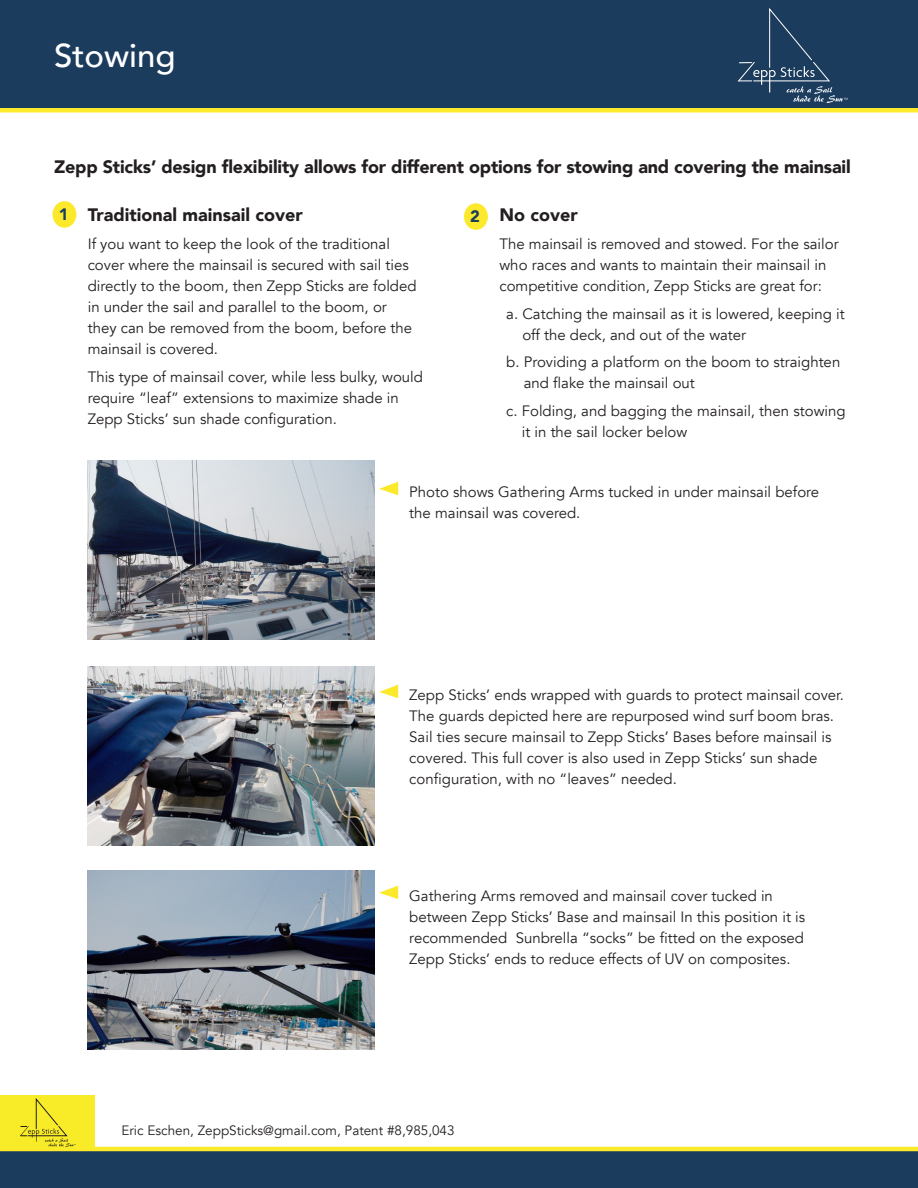
<style>
.page{position:relative;width:918px;height:1188px;background:#fff}
.page>*{position:absolute;margin:0;border:0;box-sizing:border-box;transform-origin:0 0}
.t1{font:500 33px "Avenir";color:#fff}
.t2{font:900 18px "Avenir";letter-spacing:-.01em;color:#231f20}
.t3{font:900 16.5px "Avenir";color:#1b3c5d}
.t4{font:15px/21px "Avenir";color:#231f20}
.t5{font:13.5px "Avenir";color:#231f20}
</style>
<div class="page">
<div style="left:0;top:1148px;width:918px;height:40px;background:#1b3c5d"></div>
<hr style="left:0;top:1147px;width:918px;height:4px;background:#fde92b">
<div style="left:0;top:1096px;width:94px;height:53px;background:#f8eb28"></div>
<svg style="left:20px;top:1098px;width:53px;height:49px"></svg>
<div style="left:0;top:0;width:918px;height:108px;background:#1b3c5d"></div>
<svg style="left:738px;top:8px;width:110px;height:95px"></svg>
<hr style="left:0;top:108px;width:918px;height:4px;background:#fde92b">
<img style="left:88px;top:460px;width:286px;height:179px">
<img style="left:88px;top:666px;width:286px;height:180px">
<img style="left:88px;top:871px;width:286px;height:179px">
<div style="left:53px;top:201px;width:23px;height:27px;background:#fde92b;border-radius:50%"></div>
<div style="left:464px;top:203px;width:24px;height:27px;background:#fde92b;border-radius:50%"></div>
<svg style="left:379px;top:482px;width:19px;height:13px"></svg>
<svg style="left:379px;top:685px;width:19px;height:13px"></svg>
<svg style="left:379px;top:886px;width:19px;height:13px"></svg>
<p class="t1" style="left:54px;top:27px;width:123px">Stowing</p>
<p class="t2" style="left:54px;top:152px;width:798px">Zepp Sticks’ design flexibility allows for different options for stowing and covering the mainsail</p>
<p class="t2" style="left:88px;top:199px;width:217px">Traditional mainsail cover</p>
<p class="t4" style="left:88px;top:233px;width:330px">If you want to keep the look of the traditional cover where the mainsail is secured with sail ties directly to the boom, then Zepp Sticks are folded in under the sail and parallel to the boom, or they can be removed from the boom, before the mainsail is covered.</p>
<p class="t4" style="left:88px;top:366px;width:337px">This type of mainsail cover, while less bulky, would require “leaf” extensions to maximize shade in<br>Zepp Sticks’ sun shade configuration.</p>
<p class="t3" style="left:59px;top:200px;width:11px">1</p>
<p class="t3" style="left:470px;top:202px;width:11px">2</p>
<p class="t2" style="left:500px;top:199px;width:80px">No cover</p>
<p class="t4" style="left:500px;top:233px;width:341px">The mainsail is removed and stowed. For the sailor who races and wants to maintain their mainsail in competitive condition, Zepp Sticks are great for:</p>
<p class="t4" style="left:522px;top:303px;width:324px;text-indent:-16px">a. Catching the mainsail as it is lowered, keeping it off the deck, and out of the water</p>
<p class="t4" style="left:524px;top:352px;width:318px;text-indent:-18px">b. Providing a platform on the boom to straighten and flake the mainsail out</p>
<p class="t4" style="left:522px;top:401px;width:325px;text-indent:-16px">c. Folding, and bagging the mainsail, then stowing it in the sail locker below</p>
<p class="t4" style="left:409px;top:481px;width:411px">Photo shows Gathering Arms tucked in under mainsail before the mainsail was covered.</p>
<p class="t4" style="left:409px;top:684px;width:436px">Zepp Sticks’ ends wrapped with guards to protect mainsail cover.<br>The guards depicted here are repurposed wind surf boom bras.<br>Sail ties secure mainsail to Zepp Sticks’ Bases before mainsail is covered. This full cover is also used in Zepp Sticks’ sun shade configuration, with no “leaves” needed.</p>
<p class="t4" style="left:409px;top:885px;width:397px">Gathering Arms removed and mainsail cover tucked in between Zepp Sticks’ Base and mainsail In this position it is recommended Sunbrella “socks” be fitted on the exposed Zepp Sticks’ ends to reduce effects of UV on composites.</p>
<p class="t5" style="left:122px;top:1122px;width:335px">Eric Eschen, ZeppSticks@gmail.com, Patent #8,985,043</p>
</div>
